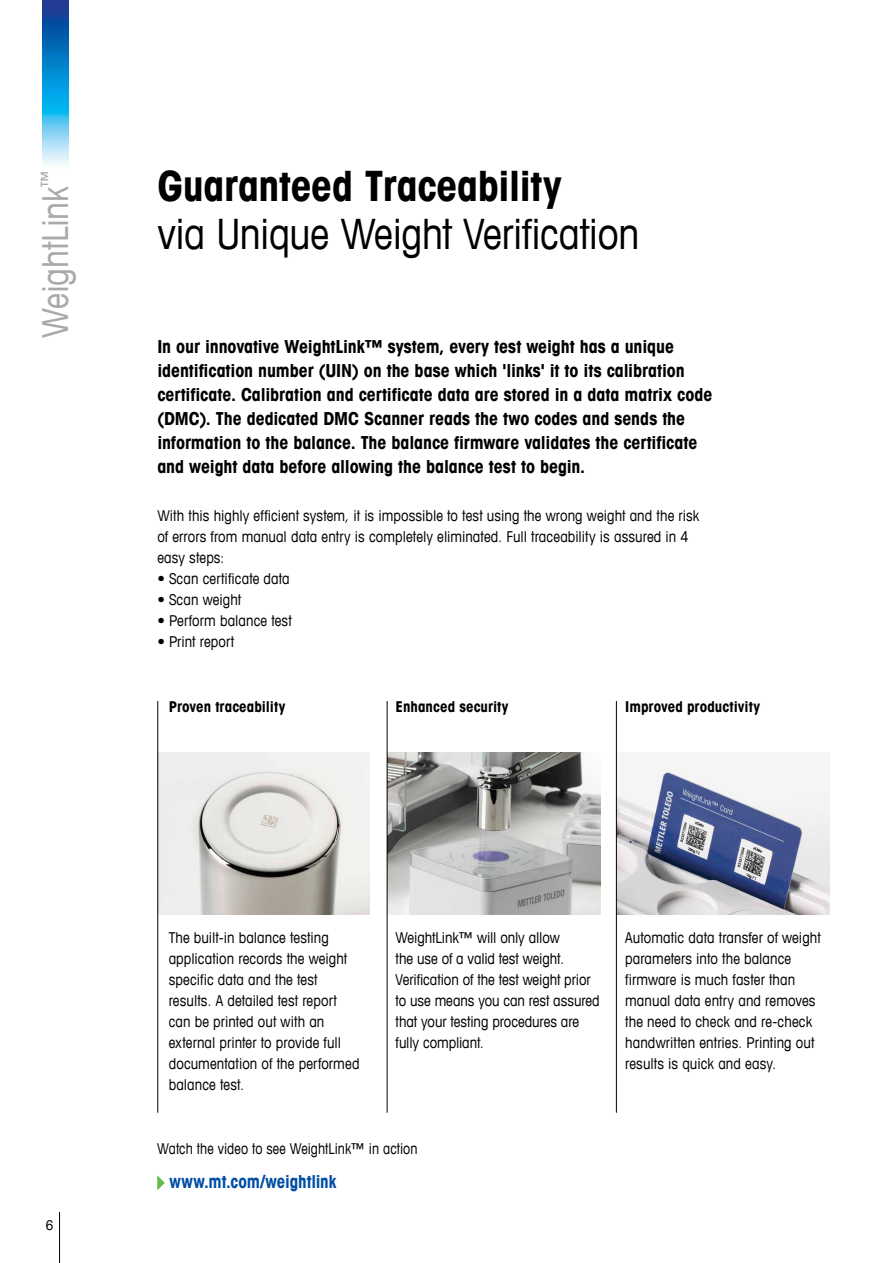
<style>
.page{position:relative;width:893px;height:1263px;background:#fff}
.page>*{position:absolute;margin:0;border:0;box-sizing:border-box;transform-origin:0 0}
.t1{font:condensed 42px "Avant Garde Com";letter-spacing:-.01em;color:#000}
.t2{font:700 condensed 42px "Avant Garde Com";letter-spacing:-.01em;color:#000}
.t3{font:condensed 36px "Avant Garde Com";letter-spacing:-.01em;color:#a7a9ac}
.t4{font:700 condensed 18px/24px "Avant Garde Com";letter-spacing:-.005em;color:#000}
.t5{font:700 condensed 18px "Avant Garde Com";letter-spacing:-.005em;color:#004fa3;scale:.95 1}
.t6{font:condensed 15px/21px "Avant Garde Com";letter-spacing:.005em;color:#000}
.t7{font:700 condensed 15px "Avant Garde Com";color:#000}
.t8{font:condensed 15px "Avant Garde Com";letter-spacing:.005em;color:#000;scale:.95 1}
.t9{font:condensed 13.5px "Avant Garde Com";color:#000}
</style>
<div class="page">
<hr style="left:59px;top:1212px;width:1px;height:51px;background:#000">
<img style="left:43px;top:0;width:25px;height:165px">
<img style="left:158px;top:753px;width:212px;height:161px">
<img style="left:388px;top:753px;width:212px;height:161px">
<img style="left:617px;top:768px;width:212px;height:146px">
<hr style="left:157px;top:701px;width:1px;height:412px;background:#000">
<hr style="left:387px;top:701px;width:1px;height:412px;background:#000">
<hr style="left:616px;top:701px;width:1px;height:412px;background:#000">
<svg style="left:157px;top:1175px;width:8px;height:15px"></svg>
<h2 class="t3" style="left:33px;top:338px;width:169px;rotate:-90deg">WeightLink<sup>™</sup></h2>
<h1 class="t2" style="left:157px;top:158px;width:406px">Guaranteed Traceability</h1>
<h1 class="t1" style="left:157px;top:207px;width:484px">via Unique Weight Verification</h1>
<p class="t4" style="left:157px;top:334px;width:556px">In our innovative WeightLink™ system, every test weight has a unique identification number (UIN) on the base which 'links' it to its calibration certificate. Calibration and certificate data are stored in a data matrix code (DMC). The dedicated DMC Scanner reads the two codes and sends the information to the balance. The balance firmware validates the certificate and weight data before allowing the balance test to begin.</p>
<p class="t6" style="left:157px;top:505px;width:544px">With this highly efficient system, it is impossible to test using the wrong weight and the risk of errors from manual data entry is completely eliminated. Full traceability is assured in 4 easy steps:</p>
<p class="t6" style="left:157px;top:568px;width:134px">• Scan certificate data</p>
<p class="t6" style="left:157px;top:589px;width:85px">• Scan weight</p>
<p class="t6" style="left:157px;top:610px;width:136px">• Perform balance test</p>
<p class="t6" style="left:157px;top:631px;width:78px">• Print report</p>
<p class="t9" style="left:46px;top:1217px;width:9px">6</p>
<p class="t7" style="left:169px;top:697px;width:118px">Proven traceability</p>
<p class="t7" style="left:396px;top:697px;width:114px">Enhanced security</p>
<p class="t7" style="left:625px;top:697px;width:136px">Improved productivity</p>
<p class="t6" style="left:169px;top:927px;width:192px">The built-in balance testing application records the weight specific data and the test results. A detailed test report can be printed out with an external printer to provide full documentation of the performed balance test.</p>
<p class="t6" style="left:396px;top:927px;width:206px">WeightLink™ will only allow<br>the use of a valid test weight.<br>Verification of the test weight prior to use means you can rest assured that your testing procedures are fully compliant.</p>
<p class="t8" style="left:157px;top:1140px;width:276px">Watch the video to see WeightLink™ in action</p>
<p class="t5" style="left:170px;top:1170px;width:177px">www.mt.com/weightlink</p>
<p class="t6" style="left:625px;top:927px;width:197px">Automatic data transfer of weight parameters into the balance firmware is much faster than manual data entry and removes the need to check and re-check handwritten entries. Printing out results is quick and easy.</p>
</div>
